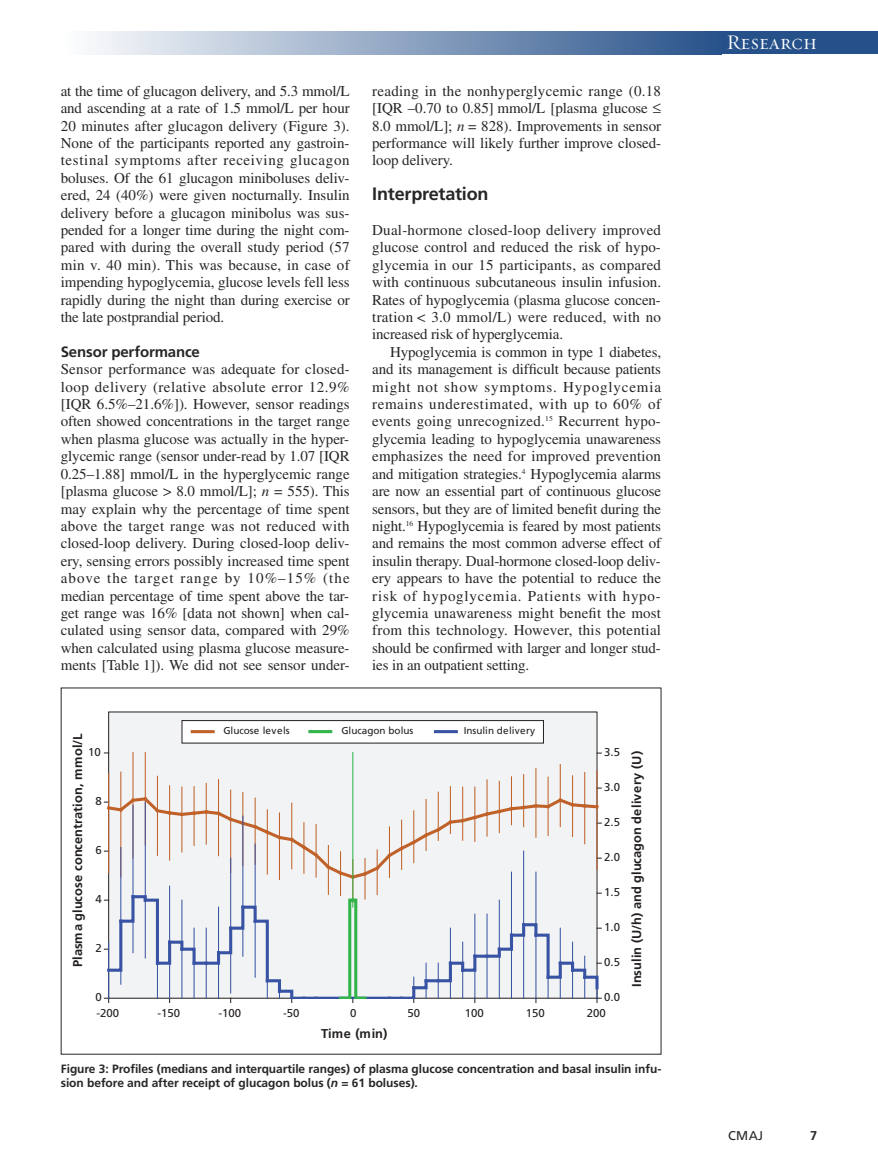
<style>
.page{position:relative;width:878px;height:1175px;background:#fff}
.page>*{position:absolute;margin:0;border:0;box-sizing:border-box;transform-origin:0 0}
.t1{font:21px "Requiem Display HTF Small Caps";letter-spacing:.005em;color:#fff}
.t2{font:700 18px "Frutiger LT Std";letter-spacing:-.01em;color:#272627}
.t3{font:15px/17.4px "Times LT Std";letter-spacing:-.01em;color:#272627;text-align:justify}
.t4{font:700 15px "Frutiger LT Std";letter-spacing:-.01em;color:#272627}
.t5{font:700 12.9px "Frutiger LT Std";color:#231f20}
.t6{font:12.75px "Frutiger LT Std";color:#272627}
.t7{font:700 12.75px "Frutiger LT Std";color:#272627}
.t8{font:700 12px/14.2px "Frutiger LT Std";letter-spacing:-.005em;color:#272627}
.t9{font:11.4px "Frutiger LT Std";color:#231f20}
.t10{font:10.05px "Frutiger LT Std";color:#231f20}
.s1{font-style:italic}
</style>
<div class="page">
<div style="left:715px;top:32px;width:163px;height:22px;background:#255089"></div>
<div style="left:61px;top:32px;width:660px;height:22px;background:linear-gradient(to right,#fff,#28528a)"></div>
<div style="left:109px;top:712px;width:487px;height:286px;background:#f2f3f4"></div>
<div style="left:182px;top:720px;width:361px;height:23px;background:#fff"></div>
<div style="left:182px;top:720px;width:362px;height:23px;border:1px solid #231f20"></div>
<hr style="left:108px;top:773px;width:1px;height:100px;background:#bf6128">
<hr style="left:120px;top:772px;width:1px;height:105px;background:#bf6128">
<hr style="left:132px;top:752px;width:1px;height:106px;background:#bf6128">
<hr style="left:145px;top:752px;width:1px;height:93px;background:#bf6128">
<hr style="left:157px;top:776px;width:1px;height:79px;background:#bf6128">
<hr style="left:169px;top:785px;width:1px;height:75px;background:#bf6128">
<hr style="left:181px;top:787px;width:1px;height:65px;background:#bf6128">
<hr style="left:193px;top:786px;width:1px;height:59px;background:#bf6128">
<hr style="left:206px;top:783px;width:1px;height:61px;background:#bf6128">
<hr style="left:218px;top:779px;width:1px;height:76px;background:#bf6128">
<hr style="left:230px;top:790px;width:1px;height:82px;background:#bf6128">
<hr style="left:242px;top:792px;width:1px;height:73px;background:#bf6128">
<hr style="left:328px;top:845px;width:1px;height:49px;background:#bf6128">
<hr style="left:340px;top:851px;width:1px;height:44px;background:#bf6128">
<hr style="left:364px;top:858px;width:1px;height:41px;background:#bf6128">
<hr style="left:376px;top:850px;width:1px;height:44px;background:#bf6128">
<hr style="left:437px;top:792px;width:2px;height:48px;background:#bf6128">
<hr style="left:450px;top:786px;width:1px;height:47px;background:#bf6128">
<hr style="left:462px;top:787px;width:1px;height:53px;background:#bf6128">
<hr style="left:474px;top:787px;width:1px;height:54px;background:#bf6128">
<hr style="left:486px;top:780px;width:1px;height:56px;background:#bf6128">
<hr style="left:499px;top:781px;width:1px;height:51px;background:#bf6128">
<hr style="left:511px;top:776px;width:1px;height:48px;background:#bf6128">
<hr style="left:523px;top:774px;width:1px;height:52px;background:#bf6128">
<hr style="left:535px;top:768px;width:1px;height:69px;background:#bf6128">
<hr style="left:547px;top:777px;width:1px;height:58px;background:#bf6128">
<hr style="left:559px;top:764px;width:1px;height:62px;background:#bf6128">
<hr style="left:572px;top:775px;width:1px;height:61px;background:#bf6128">
<hr style="left:584px;top:772px;width:1px;height:71px;background:#bf6128">
<svg style="left:104px;top:794px;width:497px;height:87px"></svg>
<hr style="left:596px;top:770px;width:1px;height:99px;background:#bf6128">
<hr style="left:120px;top:847px;width:1px;height:137px;background:#3853a3">
<hr style="left:132px;top:805px;width:1px;height:147px;background:#3853a3">
<hr style="left:145px;top:802px;width:1px;height:156px;background:#3853a3">
<hr style="left:169px;top:886px;width:1px;height:112px;background:#3853a3">
<hr style="left:230px;top:858px;width:1px;height:135px;background:#3853a3">
<hr style="left:242px;top:816px;width:1px;height:140px;background:#3853a3">
<hr style="left:254px;top:844px;width:2px;height:133px;background:#3853a3">
<svg style="left:104px;top:893px;width:212px;height:109px"></svg>
<hr style="left:316px;top:996px;width:73px;height:2px;background:#3853a3">
<hr style="left:474px;top:914px;width:1px;height:84px;background:#3853a3">
<hr style="left:486px;top:914px;width:1px;height:84px;background:#3853a3">
<hr style="left:499px;top:900px;width:1px;height:98px;background:#3853a3">
<hr style="left:511px;top:872px;width:1px;height:126px;background:#3853a3">
<hr style="left:523px;top:851px;width:1px;height:147px;background:#3853a3">
<hr style="left:535px;top:872px;width:1px;height:126px;background:#3853a3">
<svg style="left:389px;top:921px;width:212px;height:81px"></svg>
<hr style="left:352px;top:752px;width:1px;height:155px;background:#31b44a">
<svg style="left:337px;top:897px;width:31px;height:105px"></svg>
<hr style="left:192px;top:730px;width:21px;height:3px;background:#bf6128">
<hr style="left:310px;top:730px;width:21px;height:3px;background:#31b44a">
<hr style="left:435px;top:730px;width:21px;height:3px;background:#3853a3">
<p class="t3" style="left:61px;top:84px;width:290px">at the time of glucagon delivery, and 5.3 mmol/L and ascending at a rate of 1.5 mmol/L per hour 20 minutes after glucagon delivery (Figure 3).<br>None of the participants reported any gastroin&shy;testinal symptoms after receiving glucagon boluses. Of the 61 glucagon miniboluses deliv&shy;ered, 24 (40%) were given nocturnally. Insulin delivery before a glucagon minibolus was sus&shy;pended for a longer time during the night com&shy;pared with during the overall study period (57 min v. 40 min). This was because, in case of impending hypoglycemia, glucose levels fell less rapidly during the night than during exercise or the late postprandial period.</p>
<p class="t4" style="left:61px;top:345px;width:141px">Sensor performance</p>
<p class="t3" style="left:61px;top:362px;width:290px">Sensor performance was adequate for closed&shy;loop delivery (relative absolute error 12.9% [IQR 6.5%–21.6%]). However, sensor readings often showed concentrations in the target range when plasma glucose was actually in the hyper&shy;glycemic range (sensor under-read by 1.07 [IQR 0.25–1.88] mmol/L in the hyperglycemic range [plasma glucose &gt; 8.0 mmol/L]; <span class="s1">n</span> = 555). This may explain why the percentage of time spent above the target range was not reduced with closed-loop delivery. During closed-loop deliv&shy;ery, sensing errors possibly increased time spent above the target range by 10%–15% (the median percentage of time spent above the tar&shy;get range was 16% [data not shown] when cal&shy;culated using sensor data, compared with 29% when calculated using plasma glucose measure&shy;ments [Table 1]). We did not see sensor under-</p>
<p class="t3" style="left:372px;top:84px;width:290px">reading in the nonhyperglycemic range (0.18 [IQR –0.70 to 0.85] mmol/L [plasma glucose ≤ 8.0 mmol/L]; <span class="s1">n</span> = 828). Improvements in sensor performance will likely further improve closed&shy;loop delivery.</p>
<p class="t2" style="left:372px;top:187px;width:118px">Interpretation</p>
<p class="t3" style="left:372px;top:223px;width:290px">Dual-hormone closed-loop delivery improved glucose control and reduced the risk of hypo&shy;glycemia in our 15 participants, as compared with continuous subcutaneous insulin infusion.<br>Rates of hypoglycemia (plasma glucose concen&shy;tration &lt; 3.0 mmol/L) were reduced, with no increased risk of hyperglycemia.</p>
<p class="t3" style="left:372px;top:345px;width:290px;text-indent:18px">Hypoglycemia is common in type 1 diabetes, and its management is difficult because patients might not show symptoms. Hypoglycemia remains underestimated, with up to 60% of events going unrecognized.<sup>15</sup> Recurrent hypo&shy;glycemia leading to hypoglycemia unawareness emphasizes the need for improved prevention and mitigation strategies.<sup>4</sup> Hypoglycemia alarms are now an essential part of continuous glucose sensors, but they are of limited benefit during the night.<sup>16</sup> Hypoglycemia is feared by most patients and remains the most common adverse effect of insulin therapy. Dual-hormone closed-loop deliv&shy;ery appears to have the potential to reduce the risk of hypoglycemia. Patients with hypo&shy;glycemia unawareness might benefit the most from this technology. However, this potential should be confirmed with larger and longer stud&shy;ies in an outpatient setting.</p>
<p class="t5" style="left:72px;top:967px;width:235px;rotate:-90deg">Plasma glucose concentration, mmol/L</p>
<p class="t9" style="left:88px;top:747px;width:14px">10</p>
<p class="t9" style="left:95px;top:796px;width:8px">8</p>
<p class="t9" style="left:95px;top:845px;width:8px">6</p>
<p class="t9" style="left:95px;top:894px;width:8px">4</p>
<p class="t9" style="left:95px;top:943px;width:8px">2</p>
<p class="t9" style="left:95px;top:992px;width:8px">0</p>
<p class="t10" style="left:223px;top:726px;width:68px">Glucose levels</p>
<p class="t10" style="left:341px;top:726px;width:74px">Glucagon bolus</p>
<p class="t10" style="left:463px;top:726px;width:73px">Insulin delivery</p>
<p class="t9" style="left:604px;top:747px;width:17px">3.5</p>
<p class="t9" style="left:604px;top:782px;width:17px">3.0</p>
<p class="t9" style="left:604px;top:817px;width:17px">2.5</p>
<p class="t9" style="left:604px;top:852px;width:17px">2.0</p>
<p class="t9" style="left:604px;top:887px;width:17px">1.5</p>
<p class="t9" style="left:604px;top:922px;width:17px">1.0</p>
<p class="t9" style="left:604px;top:957px;width:17px">0.5</p>
<p class="t9" style="left:604px;top:992px;width:17px">0.0</p>
<p class="t9" style="left:96px;top:1008px;width:24px">-200</p>
<p class="t9" style="left:157px;top:1008px;width:24px">-150</p>
<p class="t9" style="left:218px;top:1008px;width:24px">-100</p>
<p class="t9" style="left:283px;top:1008px;width:18px">-50</p>
<p class="t9" style="left:350px;top:1008px;width:8px">0</p>
<p class="t9" style="left:407px;top:1008px;width:14px">50</p>
<p class="t9" style="left:465px;top:1008px;width:21px">100</p>
<p class="t9" style="left:526px;top:1008px;width:21px">150</p>
<p class="t9" style="left:587px;top:1008px;width:21px">200</p>
<p class="t5" style="left:321px;top:1028px;width:68px">Time (min)</p>
<p class="t5" style="left:631px;top:987px;width:237px;rotate:-90deg">Insulin (U/h) and glucagon delivery (U)</p>
<p class="t8" style="left:61px;top:1062px;width:602px">Figure 3: Profiles (medians and interquartile ranges) of plasma glucose concentration and basal insulin infu&shy;sion before and after receipt of glucagon bolus (<span class="s1">n</span> = 61 boluses).</p>
<h1 class="t1" style="left:726px;top:30px;width:92px">Research</h1>
<p class="t6" style="left:728px;top:1130px;width:36px">CMAJ</p>
<p class="t7" style="left:810px;top:1130px;width:9px">7</p>
</div>
